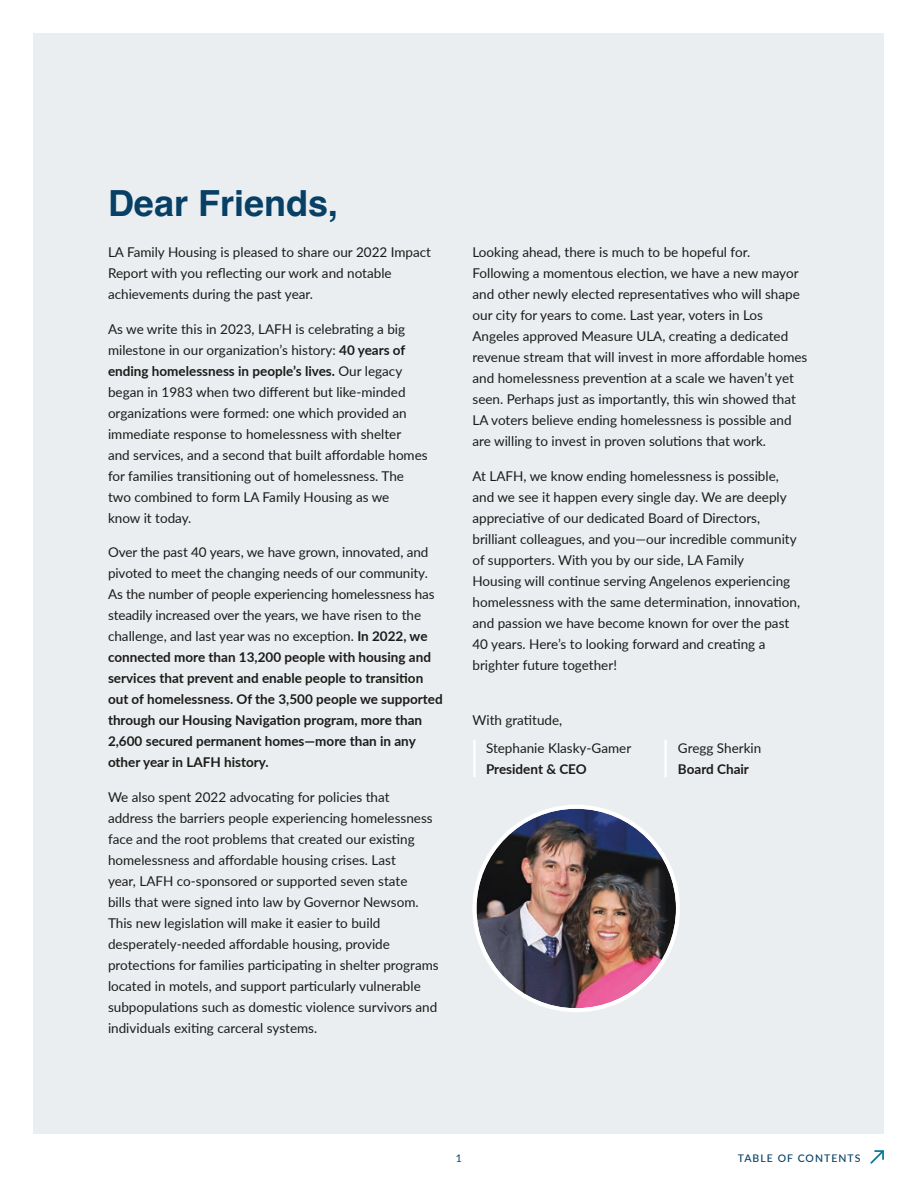
<style>
.page{position:relative;width:918px;height:1188px;background:#fff}
.page>*{position:absolute;margin:0;border:0;box-sizing:border-box;transform-origin:0 0}
.Subhead_Large{font:700 36px "Helvetica";color:#073f65}
.Body_Copy{font:13.5px/21px "Lato";color:#1c1b1a}
.Body_Copy-2{font:700 13.5px/21px "Lato";color:#1c1b1a}
.t1{font:500 10.5px "Lato";letter-spacing:.1em;color:#073f65}
.Body_Copy-3{font:10.5px "Lato";color:#073f65}
.s1{font-weight:700}
.s2{font-weight:400}
</style>
<div class="page">
<div style="left:34px;top:34px;width:850px;height:1100px;background:#eaeef0"></div>
<svg style="left:475px;top:807px;width:203px;height:203px"></svg>
<img style="left:477px;top:809px;width:199px;height:199px;border-radius:100px">
<div style="left:472px;top:805px;width:208px;height:207px;border:4px solid #fff;border-radius:50%"></div>
<hr style="left:664px;top:740px;width:3px;height:37px;background:#fff">
<hr style="left:473px;top:740px;width:3px;height:37px;background:#fff">
<svg style="left:870px;top:1150px;width:14px;height:14px"></svg>
<p class="Subhead_Large" style="left:108px;top:181px;width:232px">Dear Friends,</p>
<p class="Body_Copy" style="left:108px;top:241px;width:325px">LA Family Housing is pleased to share our 2022 Impact<br>Report with you reflecting our work and notable achievements during the past year.</p>
<p class="Body_Copy" style="left:108px;top:318px;width:321px">As we write this in 2023, LAFH is celebrating a big milestone in our organization’s history: <span class="s1">40 years of ending homelessness in people’s lives.</span> Our legacy began in 1983 when two different but like-minded organizations were formed: one which provided an immediate response to homelessness with shelter<br>and services, and a second that built affordable homes for families transitioning out of homelessness. The two combined to form LA Family Housing as we<br>know it today.</p>
<p class="Body_Copy-2" style="left:108px;top:541px;width:336px"><span class="s2">Over the past 40 years, we have grown, innovated, and pivoted to meet the changing needs of our community.<br>As the number of people experiencing homelessness has steadily increased over the years, we have risen to the challenge, and last year was no exception.</span> In 2022, we connected more than 13,200 people with housing and services that prevent and enable people to transition out of homelessness. Of the 3,500 people we supported through our Housing Navigation program, more than 2,600 secured permanent homes—more than in any other year in LAFH history.</p>
<p class="Body_Copy" style="left:108px;top:786px;width:332px">We also spent 2022 advocating for policies that<br>address the barriers people experiencing homelessness face and the root problems that created our existing homelessness and affordable housing crises. Last<br>year, LAFH co-sponsored or supported seven state<br>bills that were signed into law by Governor Newsom.<br>This new legislation will make it easier to build desperately-needed affordable housing, provide protections for families participating in shelter programs located in motels, and support particularly vulnerable subpopulations such as domestic violence survivors and individuals exiting carceral systems.</p>
<p class="Body_Copy" style="left:472px;top:241px;width:336px">Looking ahead, there is much to be hopeful for.<br>Following a momentous election, we have a new mayor and other newly elected representatives who will shape our city for years to come. Last year, voters in Los Angeles approved Measure ULA, creating a dedicated revenue stream that will invest in more affordable homes and homelessness prevention at a scale we haven’t yet seen. Perhaps just as importantly, this win showed that LA voters believe ending homelessness is possible and are willing to invest in proven solutions that work.</p>
<p class="Body_Copy" style="left:472px;top:465px;width:329px">At LAFH, we know ending homelessness is possible, and we see it happen every single day. We are deeply appreciative of our dedicated Board of Directors, brilliant colleagues, and you—our incredible community of supporters. With you by our side, LA Family<br>Housing will continue serving Angelenos experiencing homelessness with the same determination, innovation, and passion we have become known for over the past 40 years. Here’s to looking forward and creating a brighter future together!</p>
<p class="Body_Copy" style="left:472px;top:709px;width:91px">With gratitude,</p>
<p class="Body_Copy" style="left:486px;top:737px;width:147px">Stephanie Klasky-Gamer</p>
<p class="Body_Copy" style="left:678px;top:737px;width:85px">Gregg Sherkin</p>
<p class="Body_Copy-2" style="left:486px;top:758px;width:102px">President &amp; CEO</p>
<p class="Body_Copy-2" style="left:678px;top:758px;width:73px">Board Chair</p>
<p class="Body_Copy-3" style="left:456px;top:1150px;width:8px">1</p>
<p class="t1" style="left:738px;top:1151px;width:124px">TABLE OF CONTENTS</p>
</div>
